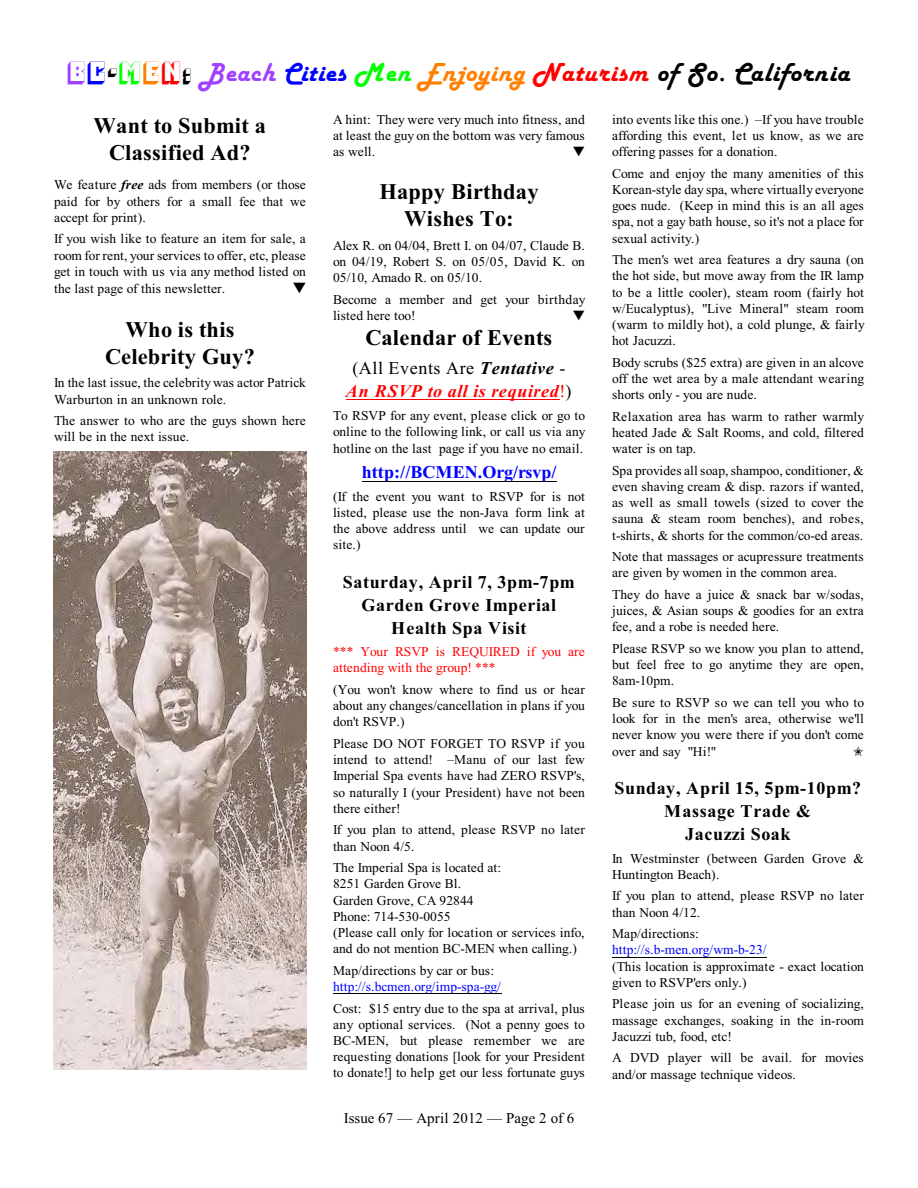
<style>
.page{position:relative;width:918px;height:1188px;background:#fff}
.page>*{position:absolute;margin:0;border:0;box-sizing:border-box;transform-origin:0 0}
.t1{font:italic 27px "Harlow Solid";letter-spacing:.035em;color:#000}
.t2{font:700 22.35px/27px "Times New Roman";letter-spacing:.01em;color:#000;text-align:center}
.t3{font:700 18px/23.1px "Times New Roman";letter-spacing:.035em;color:#000;text-align:center}
.t4{font:italic 700 18px/23.1px "Times New Roman";letter-spacing:.04em;color:#f00;text-align:center}
.t5{font:700 18px "Times New Roman";letter-spacing:.005em;color:#00f}
.t6{font:15px "Times New Roman";letter-spacing:.005em;color:#000}
.t7{font:13.5px/16.2px "Times New Roman";letter-spacing:.005em;color:#000;text-align:justify}
.t8{font:13.5px "Times New Roman";letter-spacing:.005em;color:#00f}
.t9{font:13.5px/16.2px "Times New Roman";letter-spacing:.005em;color:#f00}
.s1{font-family:"Pioneer BT";font-style:normal;color:#a140ff}
.s2{font-family:"Pioneer BT";font-style:normal;color:#00f}
.s3{font-family:"Pioneer BT";font-style:normal}
.s4{font-family:"Pioneer BT";font-style:normal;color:#0f0}
.s5{font-family:"Pioneer BT";font-style:normal;color:#ff8000}
.s6{font-family:"Pioneer BT";font-style:normal;color:#f00}
.s7{color:#a140ff}
.s8{color:#00f}
.s9{color:#0f0}
.s10{color:#ff8000}
.s11{color:#f00}
.s12{font-weight:700;font-style:italic}
.s13{font-weight:400;font-style:normal;color:#000}
.s14{color:#000}
.s15{font-weight:400;font-style:normal}
</style>
<div class="page">
<hr style="left:346px;top:399px;width:213px;height:1px;background:#f00">
<hr style="left:362px;top:481px;width:195px;height:1px;background:#000">
<hr style="left:333px;top:994px;width:168px;height:1px;background:#000">
<hr style="left:612px;top:957px;width:155px;height:1px;background:#000">
<img style="left:54px;top:451px;width:252px;height:619px">
<h1 class="t1" style="left:68px;top:58px;width:783px"><span class="s1">B</span><span class="s2">C</span><span class="s3">-</span><span class="s4">M</span><span class="s5">E</span><span class="s6">N</span><span class="s3">:</span> <span class="s7">Beach</span> <span class="s8">Cities</span> <span class="s9">Men</span> <span class="s10">Enjoying</span> <span class="s11">Naturism</span> of So. California</h1>
<h2 class="t2" style="left:94px;top:114px;width:174px">Want to Submit a<br>Classified Ad?</h2>
<p class="t7" style="left:54px;top:178px;width:253px">We feature <span class="s12">free</span> ads from members (or those paid for by others for a small fee that we accept for print).</p>
<p class="t7" style="left:54px;top:232px;width:253px">If you wish like to feature an item for sale, a room for rent, your services to offer, etc, please get in touch with us via any method listed on</p>
<p class="t7" style="left:54px;top:282px;width:173px">the last page of this newsletter.</p>
<h2 class="t2" style="left:105px;top:318px;width:151px">Who is this<br>Celebrity Guy?</h2>
<p class="t7" style="left:54px;top:376px;width:253px">In the last issue, the celebritywas actor Patrick<br>Warburton in an unknown role.</p>
<p class="t7" style="left:54px;top:414px;width:253px">The answer to who are the guys shown here will be in the next issue.</p>
<p class="t7" style="left:333px;top:113px;width:253px">A hint: They were very much into fitness, and at least the guy on the bottom was very famous as well.</p>
<h2 class="t2" style="left:379px;top:181px;width:161px">Happy Birthday<br>Wishes To:</h2>
<p class="t7" style="left:333px;top:239px;width:253px">Alex R. on 04/04, Brett I. on 04/07, Claude B. on 04/19, Robert S. on 05/05, David K. on 05/10, Amado R. on 05/10.</p>
<p class="t7" style="left:333px;top:293px;width:254px">Become a member and get your birthday listed here too!</p>
<h2 class="t2" style="left:365px;top:327px;width:188px">Calendar of Events</h2>
<h3 class="t4" style="left:346px;top:358px;width:227px"><span class="s13">(All Events Are</span> <span class="s14">Tentative</span> <span class="s13">-<br></span>An RSVP to all is required<span class="s15">!</span><span class="s13">)</span></h3>
<p class="t7" style="left:333px;top:409px;width:254px">To RSVP for any event, please click or go to online to the following link, or call us via any hotline on the last page if you have no email.</p>
<h3 class="t5" style="left:362px;top:466px;width:196px">http://BCMEN.Org/rsvp/</h3>
<p class="t7" style="left:333px;top:489px;width:253px">(If the event you want to RSVP for is not listed, please use the non-Java form link at the above address until we can update our site.)</p>
<h3 class="t3" style="left:343px;top:572px;width:234px">Saturday, April 7, 3pm-7pm<br>Garden Grove Imperial<br>Health Spa Visit</h3>
<p class="t9" style="left:333px;top:645px;width:253px">*** Your RSVP is REQUIRED if you are attending with the group! ***</p>
<p class="t7" style="left:333px;top:683px;width:253px">(You won't know where to find us or hear about any changes/cancellation in plans if you don't RSVP.)</p>
<p class="t7" style="left:333px;top:737px;width:253px">Please DO NOT FORGET TO RSVP if you intend to attend! –Manu of our last few Imperial Spa events have had ZERO RSVP's, so naturally I (your President) have not been there either!</p>
<p class="t7" style="left:333px;top:823px;width:253px">If you plan to attend, please RSVP no later than Noon 4/5.</p>
<p class="t7" style="left:333px;top:861px;width:253px;text-align:left">The Imperial Spa is located at:<br>8251 Garden Grove Bl.<br>Garden Grove, CA 92844<br>Phone: 714-530-0055<br>(Please call only for location or services info, and do not mention BC-MEN when calling.)</p>
<p class="t7" style="left:333px;top:964px;width:163px">Map/directions by car or bus:</p>
<p class="t8" style="left:333px;top:982px;width:169px">http://s.bcmen.org/imp-spa-gg/</p>
<p class="t7" style="left:333px;top:1001px;width:254px">Cost: $15 entry due to the spa at arrival, plus any optional services. (Not a penny goes to BC-MEN, but please remember we are requesting donations [look for your President to donate!] to help get our less fortunate guys</p>
<p class="t6" style="left:344px;top:1112px;width:232px">Issue 67 — April 2012 — Page 2 of 6</p>
<p class="t7" style="left:612px;top:113px;width:253px">into events like this one.) –If you have trouble affording this event, let us know, as we are offering passes for a donation.</p>
<p class="t7" style="left:612px;top:167px;width:253px">Come and enjoy the many amenities of this Korean-style day spa, where virtually everyone goes nude. (Keep in mind this is an all ages spa, not a gay bath house, so it's not a place for sexual activity.)</p>
<p class="t7" style="left:612px;top:253px;width:254px">The men's wet area features a dry sauna (on the hot side, but move away from the IR lamp to be a little cooler), steam room (fairly hot w/Eucalyptus), "Live Mineral" steam room (warm to mildly hot), a cold plunge, &amp; fairly hot Jacuzzi.</p>
<p class="t7" style="left:612px;top:356px;width:254px">Body scrubs ($25 extra) are given in an alcove off the wet area by a male attendant wearing shorts only - you are nude.</p>
<p class="t7" style="left:612px;top:410px;width:254px">Relaxation area has warm to rather warmly heated Jade &amp; Salt Rooms, and cold, filtered water is on tap.</p>
<p class="t7" style="left:612px;top:464px;width:254px">Spa provides all soap, shampoo, conditioner, &amp; even shaving cream &amp; disp. razors if wanted, as well as small towels (sized to cover the sauna &amp; steam room benches), and robes, t-shirts, &amp; shorts for the common/co-ed areas.</p>
<p class="t7" style="left:612px;top:550px;width:253px">Note that massages or acupressure treatments are given by women in the common area.</p>
<p class="t7" style="left:612px;top:588px;width:253px">They do have a juice &amp; snack bar w/sodas, juices, &amp; Asian soups &amp; goodies for an extra fee, and a robe is needed here.</p>
<p class="t7" style="left:612px;top:642px;width:253px">Please RSVP so we know you plan to attend, but feel free to go anytime they are open, 8am-10pm.</p>
<p class="t7" style="left:612px;top:696px;width:254px">Be sure to RSVP so we can tell you who to look for in the men's area, otherwise we'll never know you were there if you don't come over and say "Hi!"</p>
<h3 class="t3" style="left:615px;top:778px;width:248px">Sunday, April 15, 5pm-10pm?<br>Massage Trade &amp;<br>Jacuzzi Soak</h3>
<p class="t7" style="left:612px;top:851px;width:254px">In Westminster (between Garden Grove &amp;<br>Huntington Beach).</p>
<p class="t7" style="left:612px;top:889px;width:253px">If you plan to attend, please RSVP no later than Noon 4/12.</p>
<p class="t7" style="left:612px;top:927px;width:89px">Map/directions:</p>
<p class="t8" style="left:612px;top:945px;width:156px">http://s.b-men.org/wm-b-23/</p>
<p class="t7" style="left:612px;top:959px;width:253px">(This location is approximate - exact location given to RSVP'ers only.)</p>
<p class="t7" style="left:612px;top:997px;width:254px">Please join us for an evening of socializing, massage exchanges, soaking in the in-room Jacuzzi tub, food, etc!</p>
<p class="t7" style="left:612px;top:1051px;width:253px">A DVD player will be avail. for movies and/or massage technique videos.</p>
</div>
